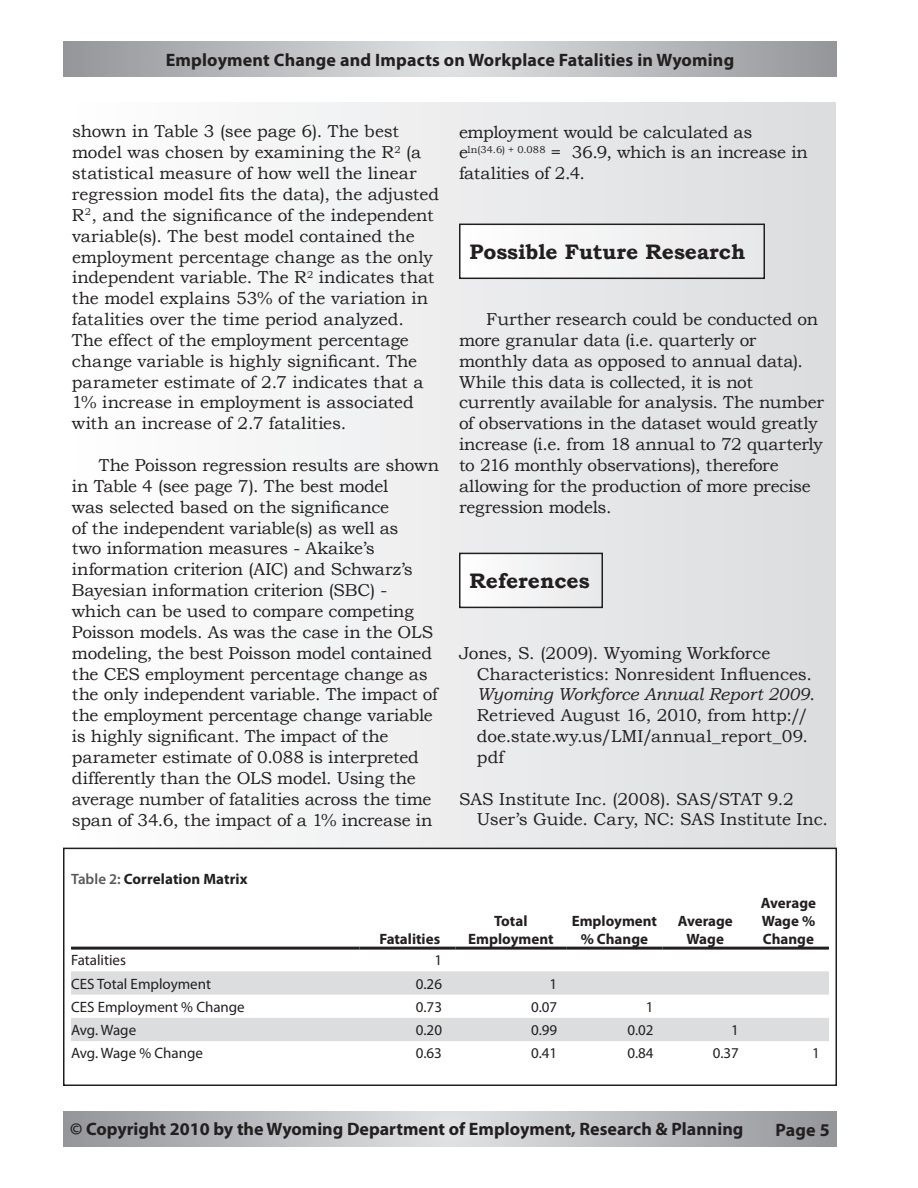
<style>
.page{position:relative;width:918px;height:1188px;background:#fff}
.page>*{position:absolute;margin:0;border:0;box-sizing:border-box;transform-origin:0 0}
.t1{font:700 21px "Bookman Old Style";color:#231f20}
.t2{font:700 18px "Myriad Pro";color:#231f20}
.t3{font:17.25px/20.9px "Bookman Old Style";letter-spacing:-.01em;color:#231f20}
.t4{font:15px "Myriad Pro";color:#231f20}
.t5{font:700 15px/18px "Myriad Pro";color:#231f20;text-align:center}
.s1{font-weight:600;color:#57585a}
.s2{font-style:italic}
</style>
<div class="page">
<svg style="left:63px;top:41px;width:774px;height:35px"></svg>
<svg style="left:63px;top:1111px;width:774px;height:36px"></svg>
<div style="left:63px;top:102px;width:773px;height:983px;background:linear-gradient(to right,#fff,#dbdcde)"></div>
<div style="left:460px;top:224px;width:304px;height:54px;background:#f2f3f4"></div>
<div style="left:459px;top:224px;width:306px;height:55px;border:2px solid #231f20"></div>
<div style="left:460px;top:553px;width:142px;height:54px;background:#f2f3f4"></div>
<div style="left:459px;top:553px;width:144px;height:55px;border:2px solid #231f20"></div>
<div style="left:64px;top:848px;width:772px;height:237px;background:#fff"></div>
<svg style="left:71px;top:946px;width:758px;height:1px"></svg>
<svg style="left:71px;top:971px;width:758px;height:70px;fill:#dcdddf"></svg>
<hr style="left:71px;top:947px;width:289px;height:3px;background:#231f20">
<hr style="left:360px;top:947px;width:96px;height:3px;background:#231f20">
<hr style="left:456px;top:947px;width:110px;height:3px;background:#231f20">
<hr style="left:566px;top:947px;width:97px;height:3px;background:#231f20">
<hr style="left:663px;top:947px;width:85px;height:3px;background:#231f20">
<hr style="left:748px;top:947px;width:81px;height:3px;background:#231f20">
<div style="left:63px;top:848px;width:774px;height:238px;border:2px solid #231f20"></div>
<p class="t2" style="left:166px;top:48px;width:570px">Employment Change and Impacts on Workplace Fatalities in Wyoming</p>
<p class="t3" style="left:72px;top:121px;width:369px">shown in Table 3 (see page 6). The best model was chosen by examining the R<sup>2</sup> (a statistical measure of how well the linear regression model fits the data), the adjusted R<sup>2</sup>, and the significance of the independent variable(s). The best model contained the employment percentage change as the only independent variable. The R<sup>2</sup> indicates that the model explains 53% of the variation in fatalities over the time period analyzed.<br>The effect of the employment percentage change variable is highly significant. The parameter estimate of 2.7 indicates that a 1% increase in employment is associated with an increase of 2.7 fatalities.</p>
<p class="t3" style="left:72px;top:455px;width:369px;text-indent:27px">The Poisson regression results are shown in Table 4 (see page 7). The best model<br>was selected based on the significance<br>of the independent variable(s) as well as<br>two information measures - Akaike’s information criterion (AIC) and Schwarz’s Bayesian information criterion (SBC) - which can be used to compare competing Poisson models. As was the case in the OLS modeling, the best Poisson model contained the CES employment percentage change as the only independent variable. The impact of the employment percentage change variable is highly significant. The impact of the parameter estimate of 0.088 is interpreted differently than the OLS model. Using the average number of fatalities across the time span of 34.6, the impact of a 1% increase in</p>
<p class="t5" style="left:71px;top:870px;width:178px"><span class="s1">Table 2:</span> Correlation Matrix</p>
<p class="t5" style="left:379px;top:929px;width:62px">Fatalities</p>
<p class="t3" style="left:459px;top:121px;width:351px">employment would be calculated as<br>e<sup>ln(34.6)</sup> <sup>+</sup> <sup>0.088</sup> = 36.9, which is an increase in fatalities of 2.4.</p>
<p class="t1" style="left:470px;top:236px;width:277px">Possible Future Research</p>
<p class="t3" style="left:459px;top:309px;width:366px;text-indent:27px">Further research could be conducted on more granular data (i.e. quarterly or monthly data as opposed to annual data).<br>While this data is collected, it is not currently available for analysis. The number of observations in the dataset would greatly increase (i.e. from 18 annual to 72 quarterly to 216 monthly observations), therefore allowing for the production of more precise regression models.</p>
<p class="t1" style="left:470px;top:566px;width:122px">References</p>
<p class="t3" style="left:477px;top:642px;width:339px;text-indent:-18px">Jones, S. (2009). Wyoming Workforce Characteristics: Nonresident Influences.<br><span class="s2">Wyoming Workforce Annual Report 2009</span>.<br>Retrieved August 16, 2010, from http:// doe.state.wy.us/LMI/annual_report_09. pdf</p>
<p class="t3" style="left:477px;top:788px;width:352px;text-indent:-18px">SAS Institute Inc. (2008). SAS/STAT 9.2<br>User’s Guide. Cary, NC: SAS Institute Inc.</p>
<p class="t5" style="left:468px;top:911px;width:87px">Total<br>Employment</p>
<p class="t5" style="left:572px;top:911px;width:87px">Employment % Change</p>
<p class="t5" style="left:678px;top:911px;width:57px">Average<br>Wage</p>
<p class="t5" style="left:761px;top:893px;width:57px;text-align:justify">Average Wage % Change</p>
<p class="t4" style="left:71px;top:951px;width:56px">Fatalities</p>
<p class="t4" style="left:434px;top:951px;width:9px">1</p>
<p class="t4" style="left:71px;top:974px;width:141px">CES Total Employment</p>
<p class="t4" style="left:416px;top:974px;width:28px">0.26</p>
<p class="t4" style="left:550px;top:974px;width:9px">1</p>
<p class="t4" style="left:71px;top:998px;width:175px">CES Employment % Change</p>
<p class="t4" style="left:416px;top:998px;width:28px">0.73</p>
<p class="t4" style="left:531px;top:998px;width:28px">0.07</p>
<p class="t4" style="left:646px;top:998px;width:9px">1</p>
<p class="t4" style="left:71px;top:1021px;width:67px">Avg. Wage</p>
<p class="t4" style="left:416px;top:1021px;width:28px">0.20</p>
<p class="t4" style="left:531px;top:1021px;width:28px">0.99</p>
<p class="t4" style="left:627px;top:1021px;width:28px">0.02</p>
<p class="t4" style="left:731px;top:1021px;width:9px">1</p>
<p class="t4" style="left:71px;top:1044px;width:133px">Avg. Wage % Change</p>
<p class="t4" style="left:416px;top:1044px;width:28px">0.63</p>
<p class="t4" style="left:531px;top:1044px;width:28px">0.41</p>
<p class="t4" style="left:627px;top:1044px;width:28px">0.84</p>
<p class="t4" style="left:713px;top:1044px;width:28px">0.37</p>
<p class="t4" style="left:812px;top:1044px;width:9px">1</p>
<p class="t2" style="left:70px;top:1117px;width:675px">© Copyright 2010 by the Wyoming Department of Employment, Research &amp; Planning</p>
<p class="t2" style="left:776px;top:1118px;width:56px">Page 5</p>
</div>
